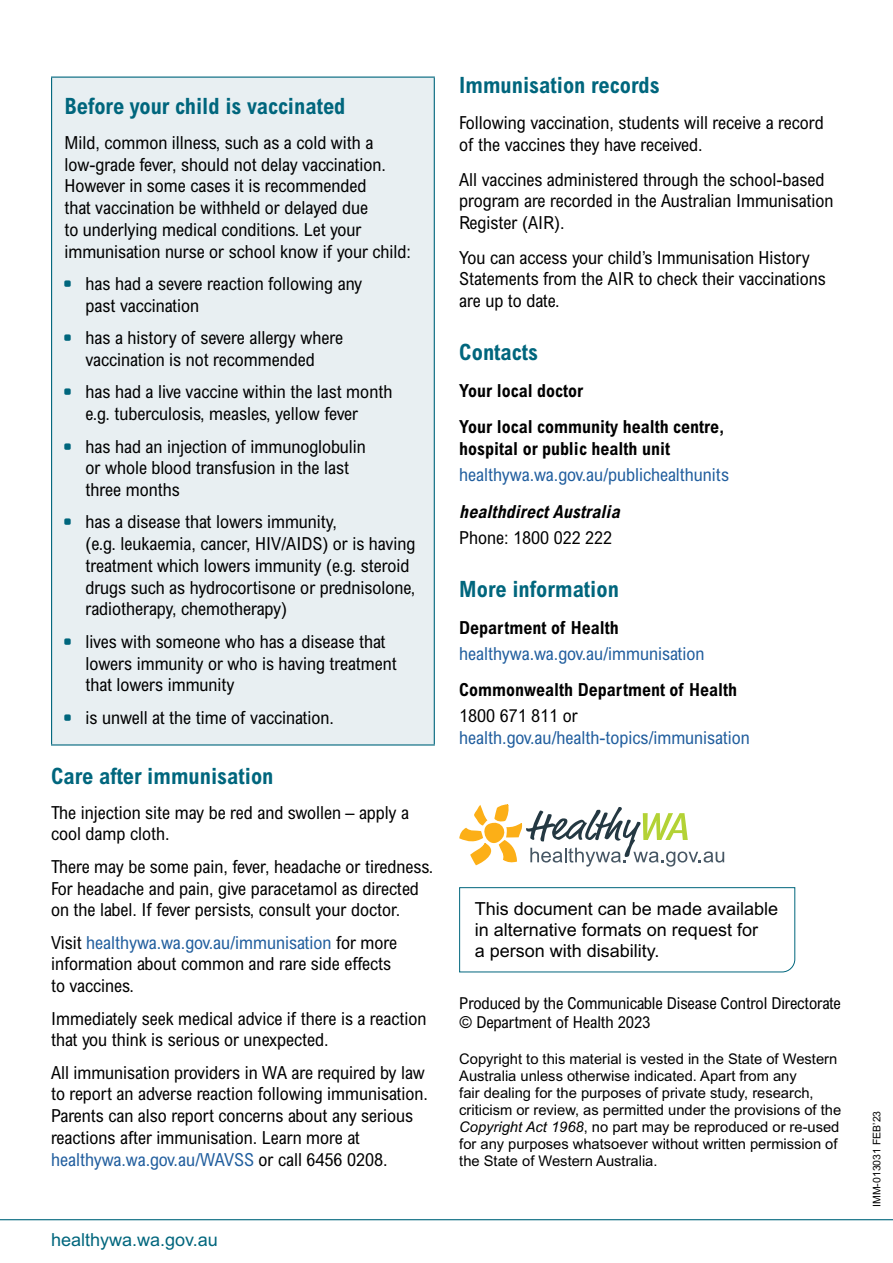
<style>
.page{position:relative;width:893px;height:1263px;background:#fff}
.page>*{position:absolute;margin:0;border:0;box-sizing:border-box;transform-origin:0 0}
.t1{font:700 condensed 22.5px "Arial MT Std";color:#00667d}
.t2{font:condensed 18px/21.8px "Arial MT Std";color:#000}
.t3{font:700 condensed 18px/36.6px "Arial MT Std";color:#000}
.t4{font:condensed 18px "Arial MT Std";color:#215e9e}
.t5{font:18px/21px "Arial MT Std";color:#000}
.t6{font:italic 700 condensed 18px "Arial MT Std";color:#000}
.t7{font:18px "Arial MT Std";color:#00667d}
.t8{font:condensed 16.5px/19.5px "Arial MT Std";letter-spacing:-.005em;color:#000}
.t9{font:14.7px/17px "Arial MT Std";color:#000}
.t10{font:10.5px "Arial MT Std";color:#000}
.s1{color:#215e9e}
.s2{font-style:italic}
</style>
<div class="page">
<div style="left:52px;top:77px;width:382px;height:668px;background:#e8eff2"></div>
<hr style="left:51px;top:78px;width:1px;height:666px;background:#00667d">
<hr style="left:51px;top:77px;width:384px;height:1px;background:#00667d">
<hr style="left:434px;top:78px;width:1px;height:666px;background:#00667d">
<hr style="left:51px;top:744px;width:384px;height:1px;background:#00667d">
<svg style="left:459px;top:887px;width:336px;height:86px"></svg>
<hr style="left:0;top:1219px;width:893px;height:1px;background:#00667d">
<svg style="left:459px;top:804px;width:265px;height:62px"></svg>
<p class="t1" style="left:64px;top:93px;width:283px">Before your child is vaccinated</p>
<p class="t2" style="left:64px;top:131px;width:348px">Mild, common illness, such as a cold with a low-grade fever, should not delay vaccination.<br>However in some cases it is recommended<br>that vaccination be withheld or delayed due<br>to underlying medical conditions. Let your immunisation nurse or school know if your child:</p>
<p class="t2" style="left:86px;top:273px;width:278px">has had a severe reaction following any past vaccination</p>
<p class="t2" style="left:86px;top:327px;width:259px">has a history of severe allergy where vaccination is not recommended</p>
<p class="t2" style="left:86px;top:381px;width:308px">has had a live vaccine within the last month e.g. tuberculosis, measles, yellow fever</p>
<p class="t2" style="left:86px;top:435px;width:282px">has had an injection of immunoglobulin or whole blood transfusion in the last three months</p>
<p class="t2" style="left:86px;top:511px;width:331px">has a disease that lowers immunity,<br>(e.g. leukaemia, cancer, HIV/AIDS) or is having treatment which lowers immunity (e.g. steroid drugs such as hydrocortisone or prednisolone, radiotherapy, chemotherapy)</p>
<p class="t2" style="left:86px;top:630px;width:313px">lives with someone who has a disease that lowers immunity or who is having treatment that lowers immunity</p>
<p class="t2" style="left:86px;top:706px;width:250px">is unwell at the time of vaccination.</p>
<p class="t1" style="left:51px;top:763px;width:224px">Care after immunisation</p>
<p class="t2" style="left:51px;top:801px;width:359px">The injection site may be red and swollen – apply a cool damp cloth.</p>
<p class="t2" style="left:51px;top:855px;width:384px">There may be some pain, fever, headache or tiredness.<br>For headache and pain, give paracetamol as directed on the label. If fever persists, consult your doctor.</p>
<p class="t2" style="left:51px;top:931px;width:348px">Visit <span class="s1">healthywa.wa.gov.au/immunisation</span> for more information about common and rare side effects to vaccines.</p>
<p class="t2" style="left:51px;top:1007px;width:377px">Immediately seek medical advice if there is a reaction that you think is serious or unexpected.</p>
<p class="t2" style="left:51px;top:1061px;width:378px">All immunisation providers in WA are required by law to report an adverse reaction following immunisation.<br>Parents can also report concerns about any serious reactions after immunisation. Learn more at <span class="s1">healthywa.wa.gov.au/WAVSS</span> or call 6456 0208.</p>
<p class="t7" style="left:51px;top:1230px;width:168px">healthywa.wa.gov.au</p>
<p class="t1" style="left:459px;top:72px;width:202px">Immunisation records</p>
<p class="t2" style="left:459px;top:112px;width:366px">Following vaccination, students will receive a record of the vaccines they have received.</p>
<p class="t2" style="left:459px;top:168px;width:376px">All vaccines administered through the school-based program are recorded in the Australian Immunisation<br>Register (AIR).</p>
<p class="t2" style="left:459px;top:246px;width:368px">You can access your child’s Immunisation History<br>Statements from the AIR to check their vaccinations are up to date.</p>
<p class="t1" style="left:459px;top:339px;width:80px">Contacts</p>
<p class="t3" style="left:459px;top:372px;width:267px">Your local doctor<br>Your local community health centre,</p>
<p class="t3" style="left:459px;top:430px;width:212px">hospital or public health unit</p>
<p class="t4" style="left:459px;top:464px;width:271px">healthywa.wa.gov.au/publichealthunits</p>
<p class="t6" style="left:459px;top:501px;width:166px">healthdirectAustralia</p>
<p class="t2" style="left:459px;top:526px;width:154px">Phone: 1800 022 222</p>
<p class="t1" style="left:459px;top:576px;width:161px">More information</p>
<p class="t3" style="left:459px;top:609px;width:161px">Department of Health</p>
<p class="t4" style="left:459px;top:642px;width:247px">healthywa.wa.gov.au/immunisation</p>
<p class="t3" style="left:459px;top:672px;width:279px">Commonwealth Department of Health</p>
<p class="t2" style="left:459px;top:705px;width:120px">1800 671 811 or</p>
<p class="t4" style="left:459px;top:727px;width:292px">health.gov.au/health-topics/immunisation</p>
<p class="t5" style="left:475px;top:898px;width:305px">This document can be made available in alternative formats on request for<br>a person with disability.</p>
<p class="t8" style="left:459px;top:993px;width:383px">Produced by the Communicable Disease Control Directorate © Department of Health 2023</p>
<p class="t9" style="left:459px;top:1050px;width:383px">Copyright to this material is vested in the State of Western Australia unless otherwise indicated. Apart from any<br>fair dealing for the purposes of private study, research, criticism or review, as permitted under the provisions of the <span class="s2">Copyright Act 1968</span>, no part may be reproduced or re-used for any purposes whatsoever without written permission of the State of Western Australia.</p>
<p class="t10" style="left:871px;top:1207px;width:98px;rotate:-90deg">IMM-013031 FEB’23</p>
</div>
